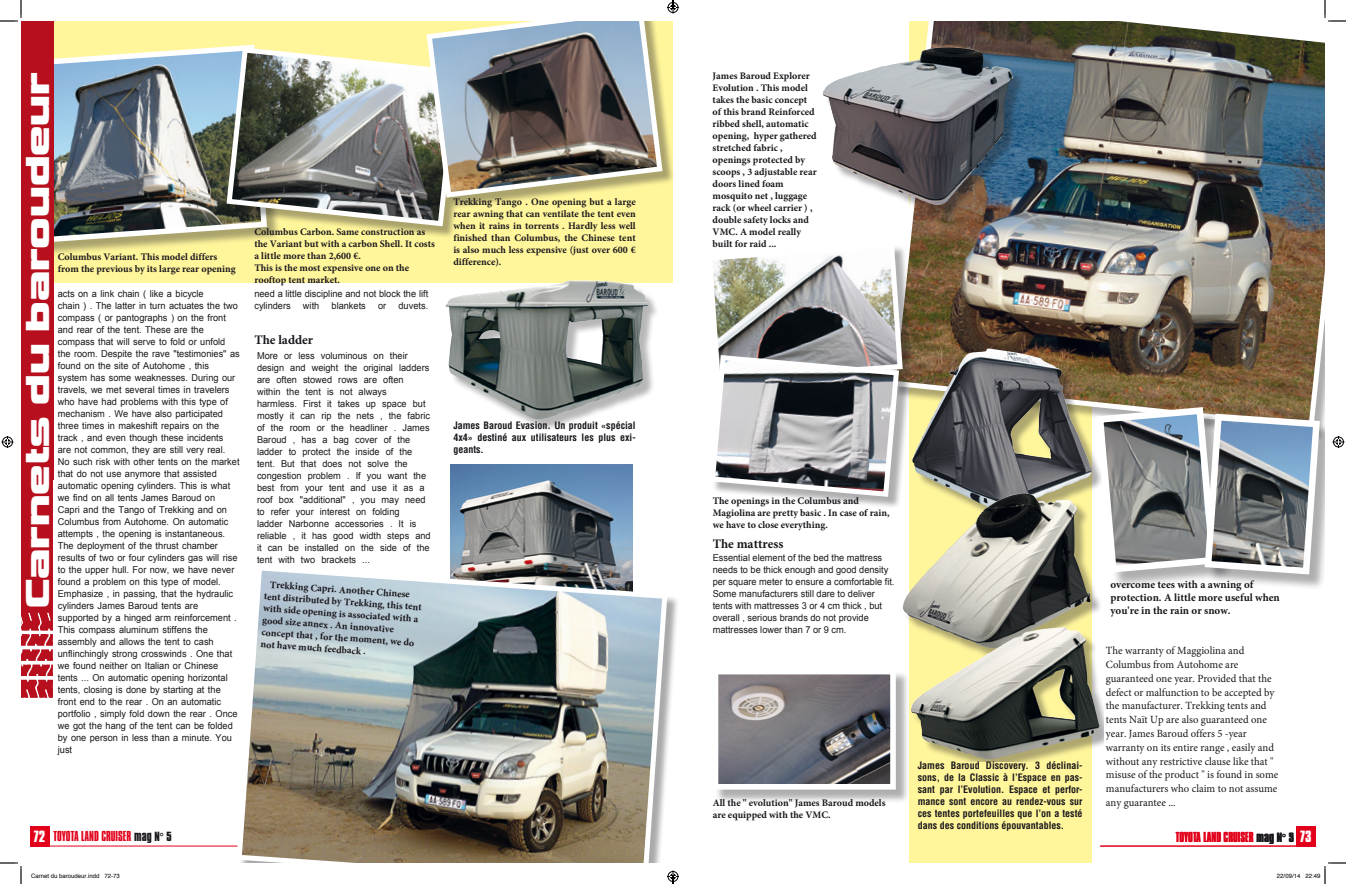
<style>
.page{position:relative;width:1346px;height:884px;background:#fff}
.page>*{position:absolute;margin:0;border:0;box-sizing:border-box;transform-origin:0 0}
.t1{font:35px "Vipnagorgialla";color:#fff}
.t2{font:700 13px "Minion Pro";color:#1a171c}
.t3{font:12.4px "Compacta BT";color:#e2001a}
.t4{font:700 11.5px "Compacta BT";color:#1a171c}
.t5{font:11px/13.8px "Minion Pro";color:#1a171c}
.t6{font:700 11px/13.2px "Minion Pro";color:#1a171c}
.t7{font:700 10px/12px "Minion Pro";color:#1a171c}
.t8{font:700 condensed 10px/12px "Helvetica";color:#1a171c;text-align:justify}
.t9{font:9.5px/12px "Arial";color:#1a171c}
.t10{font:6px "Helvetica";color:#000}
.s1{font-weight:700;font-size:14px;color:#fff}
.s2{font-weight:700;color:#1a171c}
.s3{font-weight:700;font-size:11.5px;color:#1a171c}
</style>
<div class="page">
<div style="left:30px;top:825px;width:19px;height:21px;background:#e2001a"></div>
<hr style="left:35px;top:845px;width:216px;height:1px;background:#e2001a">
<div style="left:909px;top:21px;width:183px;height:842px;background:#fff59b"></div>
<div style="left:21px;top:21px;width:652px;height:261px;background:#fff59b"></div>
<div style="left:1297px;top:825px;width:19px;height:21px;background:#e2001a"></div>
<hr style="left:1100px;top:845px;width:216px;height:1px;background:#e2001a">
<img style="left:451px;top:464px;width:181px;height:99px">
<div style="left:32px;top:47px;width:248px;height:209px;background:#1a171c;opacity:.37"></div>
<img style="left:53px;top:42px;width:217px;height:203px">
<div style="left:238px;top:567px;width:441px;height:296px;background:#1a171c;opacity:.37"></div>
<img style="left:234px;top:563px;width:436px;height:300px">
<div style="left:228px;top:49px;width:243px;height:190px;background:#1a171c;opacity:.37"></div>
<img style="left:909px;top:21px;width:416px;height:395px">
<div style="left:428px;top:21px;width:247px;height:189px;background:#1a171c;opacity:.37"></div>
<img style="left:224px;top:21px;width:441px;height:208px">
<div style="left:448px;top:282px;width:212px;height:150px;background:#1a171c;opacity:.31"></div>
<img style="left:445px;top:280px;width:151px;height:118px">
<div style="left:914px;top:350px;width:190px;height:173px;background:#1a171c;opacity:.35"></div>
<img style="left:912px;top:348px;width:180px;height:147px">
<div style="left:21px;top:21px;width:32px;height:458px;background:#b70f1d"></div>
<img style="left:21px;top:479px;width:32px;height:182px">
<div style="left:825px;top:49px;width:200px;height:168px;background:#1a171c;opacity:.35"></div>
<img style="left:823px;top:47px;width:125px;height:118px">
<div style="left:905px;top:495px;width:197px;height:165px;background:#1a171c;opacity:.35"></div>
<img style="left:903px;top:493px;width:187px;height:155px">
<div style="left:913px;top:628px;width:190px;height:133px;background:#1a171c;opacity:.35"></div>
<img style="left:954px;top:627px;width:110px;height:48px">
<div style="left:709px;top:244px;width:206px;height:150px;background:#1a171c;opacity:.35"></div>
<div style="left:715px;top:671px;width:195px;height:133px;background:#1a171c;opacity:.35"></div>
<img style="left:720px;top:676px;width:169px;height:107px">
<div style="left:713px;top:669px;width:183px;height:121px;border:6px solid #fff"></div>
<div style="left:712px;top:357px;width:199px;height:152px;background:#1a171c;opacity:.35"></div>
<svg style="left:709px;top:244px;width:196px;height:255px"></svg>
<div style="left:1099px;top:409px;width:134px;height:180px;background:#1a171c;opacity:.35"></div>
<div style="left:1207px;top:416px;width:118px;height:174px;background:#1a171c;opacity:.35"></div>
<svg style="left:1093px;top:403px;width:230px;height:175px"></svg>
<svg style="left:0;top:0;width:22px;height:22px"></svg>
<svg style="left:0;top:862px;width:22px;height:22px"></svg>
<svg style="left:1324px;top:0;width:22px;height:22px"></svg>
<svg style="left:2px;top:436px;width:12px;height:12px"></svg>
<svg style="left:1332px;top:436px;width:12px;height:12px"></svg>
<svg style="left:1324px;top:862px;width:22px;height:22px"></svg>
<svg style="left:667px;top:0;width:12px;height:14px"></svg>
<svg style="left:667px;top:870px;width:12px;height:14px"></svg>
<h1 class="t1" style="left:18px;top:608px;width:538px;rotate:-90deg">Carnets du baroudeur</h1>
<p class="t7" style="left:713px;top:70px;width:106px">James Baroud Explorer<br>Evolution . This model takes the basic concept of this brand Reinforced ribbed shell, automatic opening, hyper gathered stretched fabric , openings protected by scoops , 3 adjustable rear doors lined foam mosquito net , luggage rack (or wheel carrier ) , double safety locks and<br>VMC. A model really built for raid ...</p>
<p class="t7" style="left:453px;top:196px;width:184px;text-align:justify">Trekking Tango . One opening but a large rear awning that can ventilate the tent even when it rains in torrents . Hardly less well finished than Columbus, the Chinese tent is also much less expensive (just over 600 € difference).</p>
<p class="t7" style="left:254px;top:226px;width:182px">Columbus Carbon. Same construction as the Variant but with a carbon Shell. It costs a little more than 2,600 €.<br>This is the most expensive one on the rooftop tent market.</p>
<p class="t7" style="left:58px;top:251px;width:179px">Columbus Variant. This model differs from the previous by its large rear opening</p>
<p class="t9" style="left:58px;top:288px;width:183px">acts on a link chain ( like a bicycle<br>chain ) . The latter in turn actuates the two compass ( or pantographs ) on the front and rear of the tent. These are the compass that will serve to fold or unfold the room. Despite the rave "testimonies" as found on the site of Autohome , this system has some weaknesses. During our travels, we met several times in travelers who have had problems with this type of mechanism . We have also participated three times in makeshift repairs on the track , and even though these incidents<br>are not common, they are still very real.<br>No such risk with other tents on the market that do not use anymore that assisted automatic opening cylinders. This is what we find on all tents James Baroud on<br>Capri and the Tango of Trekking and on Columbus from Autohome. On automatic attempts , the opening is instantaneous.<br>The deployment of the thrust chamber results of two or four cylinders gas will rise to the upper hull. For now, we have never found a problem on this type of model.<br>Emphasize , in passing, that the hydraulic cylinders James Baroud tents are supported by a hinged arm reinforcement .<br>This compass aluminum stiffens the assembly and allows the tent to cash unflinchingly strong crosswinds . One that we found neither on Italian or Chinese tents ... On automatic opening horizontal tents, closing is done by starting at the front end to the rear . On an automatic portfolio , simply fold down the rear . Once we got the hang of the tent can be folded by one person in less than a minute. You just</p>
<p class="t9" style="left:254px;top:288px;width:175px">need a little discipline and not block the lift cylinders</p>
<p class="t9" style="left:303px;top:300px;width:18px">with</p>
<p class="t9" style="left:332px;top:300px;width:36px">blankets</p>
<p class="t9" style="left:378px;top:300px;width:10px">or</p>
<p class="t9" style="left:399px;top:300px;width:31px">duvets.</p>
<h2 class="t2" style="left:254px;top:331px;width:60px">The ladder</h2>
<p class="t9" style="left:257px;top:350px;width:175px">More or less voluminous on their design and weight the original ladders are often stowed rows are often<br>within the tent is not always<br>harmless. First it takes up space but mostly it can rip the nets , the fabric of the room or the headliner . James Baroud , has a bag cover of the ladder to protect the inside of the tent. But that does not solve the congestion problem . If you want the best from your tent and use it as a roof box "additional" , you may need to refer your interest on folding<br>ladder Narbonne accessories . It is reliable , it has good width steps and it can be installed on the side of the tent with two brackets ...</p>
<p class="t8" style="left:453px;top:419px;width:184px">James Baroud Evasion. Un produit «spécial 4x4» destiné aux utilisateurs les plus exi&shy;geants.</p>
<p class="t7" style="left:713px;top:495px;width:178px">The openings in the Columbus and<br>Magiolina are pretty basic . In case of rain, we have to close everything.</p>
<h2 class="t2" style="left:713px;top:535px;width:72px">The mattress</h2>
<p class="t9" style="left:713px;top:552px;width:183px">Essential element of the bed the mattress needs to be thick enough and good density per square meter to ensure a comfortable fit.<br>Some manufacturers still dare to deliver tents with mattresses 3 or 4 cm thick , but overall , serious brands do not provide mattresses lower than 7 or 9 cm.</p>
<p class="t6" style="left:1110px;top:577px;width:171px">overcome tees with a awning of protection. A little more useful when you're in the rain or snow.</p>
<p class="t7" style="left:265px;top:578px;width:160px;text-indent:5px;rotate:4deg">Trekking Capri. Another Chinese tent distributed by Trekking, this tent with side opening is associated with a good size annex . An innovative concept that , for the moment, we do not have much feedback .</p>
<p class="t5" style="left:1106px;top:644px;width:174px">The warranty of Maggiolina and Columbus from Autohome are guaranteed one year. Provided that the defect or malfunction to be accepted by the manufacturer. Trekking tents and tents Naït Up are also guaranteed one year. James Baroud offers 5 -year warranty on its entire range , easily and without any restrictive clause like that " misuse of the product " is found in some manufacturers who claim to not assume</p>
<p class="t8" style="left:918px;top:759px;width:166px">James Baroud Discovery. 3 déclinai&shy;sons, de la Classic à l’Espace en pas&shy;sant par l’Evolution. Espace et perfor&shy;mance sont encore au rendez-vous sur ces tentes portefeuilles que l’on a testé dans des conditions épouvantables.</p>
<p class="t7" style="left:713px;top:796px;width:174px">All the " evolution" James Baroud models</p>
<p class="t5" style="left:1106px;top:796px;width:71px">any guarantee ...</p>
<p class="t7" style="left:713px;top:808px;width:119px">are equipped with the VMC.</p>
<h3 class="t3" style="left:34px;top:829px;width:139px"><span class="s1">72</span> TOYOTA LAND CRUISER <span class="s2">mag</span> <span class="s3">N° 5</span></h3>
<p class="t4" style="left:1289px;top:830px;width:7px">5</p>
<h3 class="t3" style="left:1176px;top:830px;width:137px">TOYOTA LAND CRUISER <span class="s2">mag</span> <span class="s3">N° 3</span> <span class="s1">73</span></h3>
<p class="t10" style="left:31px;top:871px;width:90px">Carnet du baroudeur.indd 72-73</p>
<p class="t10" style="left:1277px;top:871px;width:45px">22/09/14 22:49</p>
</div>
